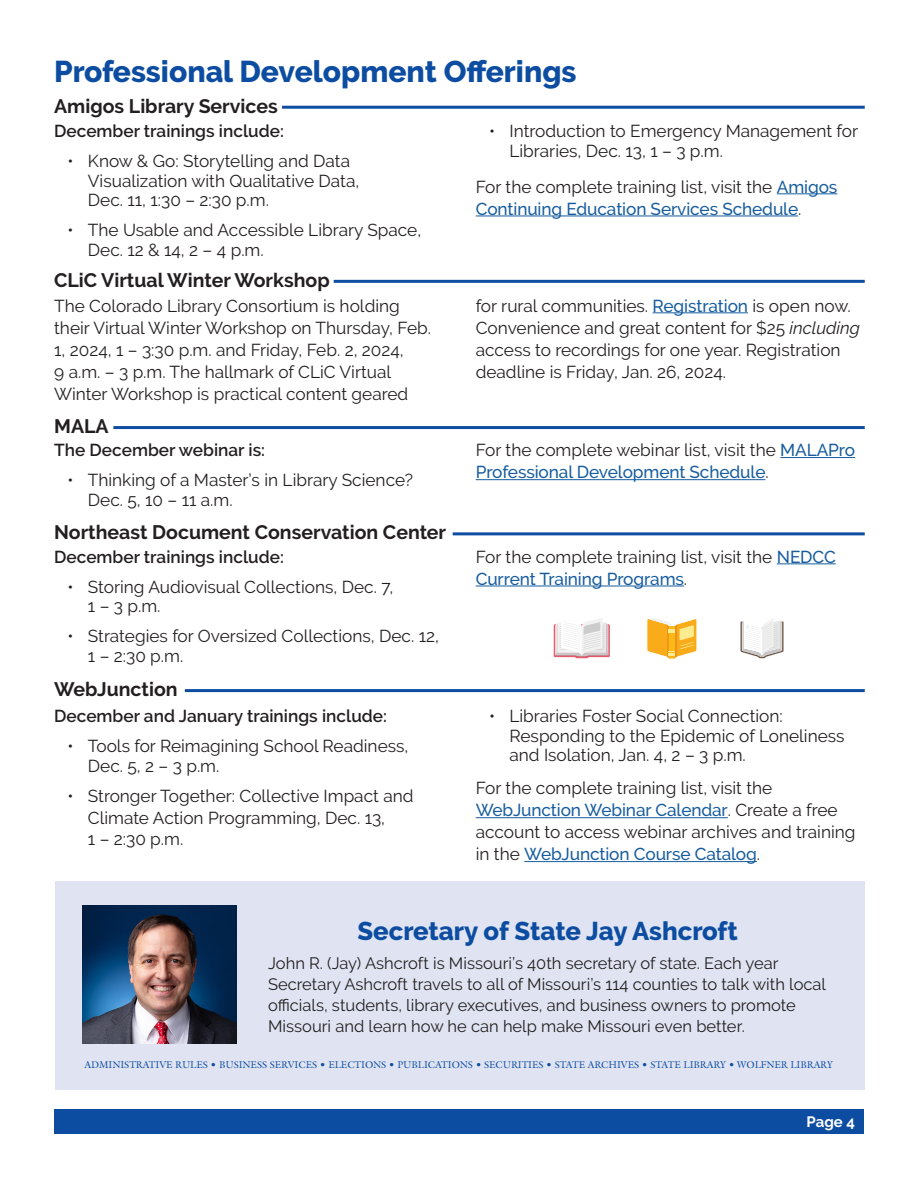
<style>
.page{position:relative;width:918px;height:1188px;background:#fff}
.page>*{position:absolute;margin:0;border:0;box-sizing:border-box;transform-origin:0 0}
.Bold{font:800 30px "Raleway";color:#0d4da1}
.Bold-2{font:800 25.65px "Raleway";color:#0d4da1}
.Paragraph{font:700 19.5px "Raleway";color:#231f20}
.Paragraph-2{font:17.25px/19.5px "Raleway";color:#231f20}
.Paragraph-3{font:500 17.25px/22.2px "Raleway";letter-spacing:-.005em;color:#175d9e}
.Paragraph-4{font:600 17.25px "Raleway";color:#231f20}
.Paragraph-5{font:16.5px/21px "Raleway";color:#231f20}
.t1{font:700 15px "Raleway";color:#fff}
.Bold-3{font:9.9px "Galliard LT";letter-spacing:-.01em;color:#0d4da1}
.s1{font-weight:400;color:#231f20}
.s2{font-weight:500;color:#175d9e}
.s3{font-style:italic}
</style>
<div class="page">
<div style="left:54px;top:1109px;width:810px;height:25px;background:#0d4da1"></div>
<hr style="left:653px;top:312px;width:95px;height:1px;background:#175d9e">
<hr style="left:334px;top:280px;width:531px;height:3px;background:#0d4da1">
<hr style="left:777px;top:193px;width:60px;height:1px;background:#175d9e">
<hr style="left:476px;top:216px;width:322px;height:1px;background:#175d9e">
<hr style="left:282px;top:106px;width:583px;height:3px;background:#0d4da1">
<hr style="left:780px;top:457px;width:75px;height:1px;background:#175d9e">
<hr style="left:476px;top:479px;width:289px;height:1px;background:#175d9e">
<hr style="left:113px;top:426px;width:752px;height:3px;background:#0d4da1">
<hr style="left:777px;top:563px;width:59px;height:1px;background:#175d9e">
<hr style="left:476px;top:586px;width:208px;height:1px;background:#175d9e">
<hr style="left:453px;top:532px;width:412px;height:3px;background:#0d4da1">
<hr style="left:476px;top:817px;width:252px;height:1px;background:#175d9e">
<hr style="left:524px;top:861px;width:233px;height:1px;background:#175d9e">
<hr style="left:185px;top:689px;width:680px;height:3px;background:#0d4da1">
<div style="left:55px;top:881px;width:810px;height:209px;background:#e0e4f2"></div>
<img style="left:83px;top:906px;width:154px;height:137px">
<svg style="left:554px;top:618px;width:56px;height:40px"></svg>
<svg style="left:647px;top:618px;width:49px;height:40px"></svg>
<svg style="left:740px;top:619px;width:44px;height:39px"></svg>
<p class="Bold" style="left:54px;top:55px;width:524px">Professional Development Offerings</p>
<p class="Paragraph" style="left:54px;top:95px;width:225px">Amigos Library Services</p>
<p class="Paragraph-4" style="left:54px;top:121px;width:231px">December trainings include:</p>
<p class="Paragraph-2" style="left:88px;top:152px;width:273px;text-indent:-20px">• Know &amp; Go: Storytelling and Data<br>Visualization with Qualitative Data,<br>Dec. 11, 1:30 – 2:30 p.m.</p>
<p class="Paragraph-2" style="left:88px;top:221px;width:335px;text-indent:-20px">• The Usable and Accessible Library Space,<br>Dec. 12 &amp; 14, 2 – 4 p.m.</p>
<p class="Paragraph" style="left:54px;top:269px;width:277px">CLiC Virtual Winter Workshop</p>
<p class="Paragraph-2" style="left:509px;top:122px;width:350px;text-indent:-20px">• Introduction to Emergency Management for<br>Libraries, Dec. 13, 1 – 3 p.m.</p>
<p class="Paragraph-3" style="left:476px;top:175px;width:363px"><span class="s1">For the complete training list, visit the</span> Amigos<br>Continuing Education Services Schedule<span class="s1">.</span></p>
<p class="Paragraph-2" style="left:54px;top:294px;width:379px;line-height:22.2px">The Colorado Library Consortium is holding their Virtual Winter Workshop on Thursday, Feb.<br>1, 2024, 1 – 3:30 p.m. and Friday, Feb. 2, 2024,<br>9 a.m. – 3 p.m. The hallmark of CLiC Virtual Winter Workshop is practical content geared</p>
<p class="Paragraph-2" style="left:476px;top:294px;width:386px;line-height:22.2px">for rural communities. <span class="s2">Registration</span> is open now.<br>Convenience and great content for $25 <span class="s3">including </span>access to recordings for one year. Registration deadline is Friday, Jan. 26, 2024.</p>
<p class="Paragraph" style="left:54px;top:415px;width:56px">MALA</p>
<p class="Paragraph-4" style="left:54px;top:440px;width:212px">The December webinar is:</p>
<p class="Paragraph-2" style="left:88px;top:470px;width:327px;text-indent:-20px">• Thinking of a Master’s in Library Science?<br>Dec. 5, 10 – 11 a.m.</p>
<p class="Paragraph" style="left:54px;top:521px;width:394px">Northeast Document Conservation Center</p>
<p class="Paragraph-4" style="left:54px;top:547px;width:231px">December trainings include:</p>
<p class="Paragraph-2" style="left:88px;top:577px;width:307px;text-indent:-20px">• Storing Audiovisual Collections, Dec. 7,<br>1 – 3 p.m.</p>
<p class="Paragraph-2" style="left:88px;top:626px;width:353px;text-indent:-20px">• Strategies for Oversized Collections, Dec. 12,<br>1 – 2:30 p.m.</p>
<p class="Paragraph" style="left:54px;top:678px;width:125px">WebJunction</p>
<p class="Paragraph-4" style="left:54px;top:706px;width:334px">December and January trainings include:</p>
<p class="Paragraph-2" style="left:88px;top:736px;width:322px;text-indent:-20px">• Tools for Reimagining School Readiness,<br>Dec. 5, 2 – 3 p.m.</p>
<p class="Paragraph-2" style="left:88px;top:785px;width:327px;line-height:21.8px;text-indent:-20px">• Stronger Together: Collective Impact and<br>Climate Action Programming, Dec. 13,<br>1 – 2:30 p.m.</p>
<p class="Paragraph-3" style="left:476px;top:439px;width:381px"><span class="s1">For the complete webinar list, visit the</span> MALAPro<br>Professional Development Schedule<span class="s1">.</span></p>
<p class="Paragraph-2" style="left:476px;top:545px;width:362px;line-height:22.2px">For the complete training list, visit the <span class="s2">NEDCC<br>Current Training Programs</span>.</p>
<p class="Paragraph-2" style="left:509px;top:706px;width:337px;text-indent:-20px">• Libraries Foster Social Connection:<br>Responding to the Epidemic of Loneliness and Isolation, Jan. 4, 2 – 3 p.m.</p>
<p class="Paragraph-2" style="left:476px;top:777px;width:381px;line-height:22px">For the complete training list, visit the <span class="s2">WebJunction Webinar Calendar</span>. Create a free account to access webinar archives and training in the <span class="s2">WebJunction Course Catalog</span>.</p>
<p class="Bold-2" style="left:357px;top:917px;width:382px">Secretary of State Jay Ashcroft</p>
<p class="Paragraph-5" style="left:268px;top:953px;width:560px">John R. (Jay) Ashcroft is Missouri’s 40th secretary of state. Each year Secretary Ashcroft travels to all of Missouri’s 114 counties to talk with local officials, students, library executives, and business owners to promote Missouri and learn how he can help make Missouri even better.</p>
<p class="Bold-3" style="left:85px;top:1059px;width:750px">ADMINISTRATIVE RULES • BUSINESS SERVICES • ELECTIONS • PUBLICATIONS • SECURITIES • STATE ARCHIVES • STATE LIBRARY • WOLFNER LIBRARY</p>
<p class="t1" style="left:806px;top:1113px;width:50px">Page 4</p>
</div>
